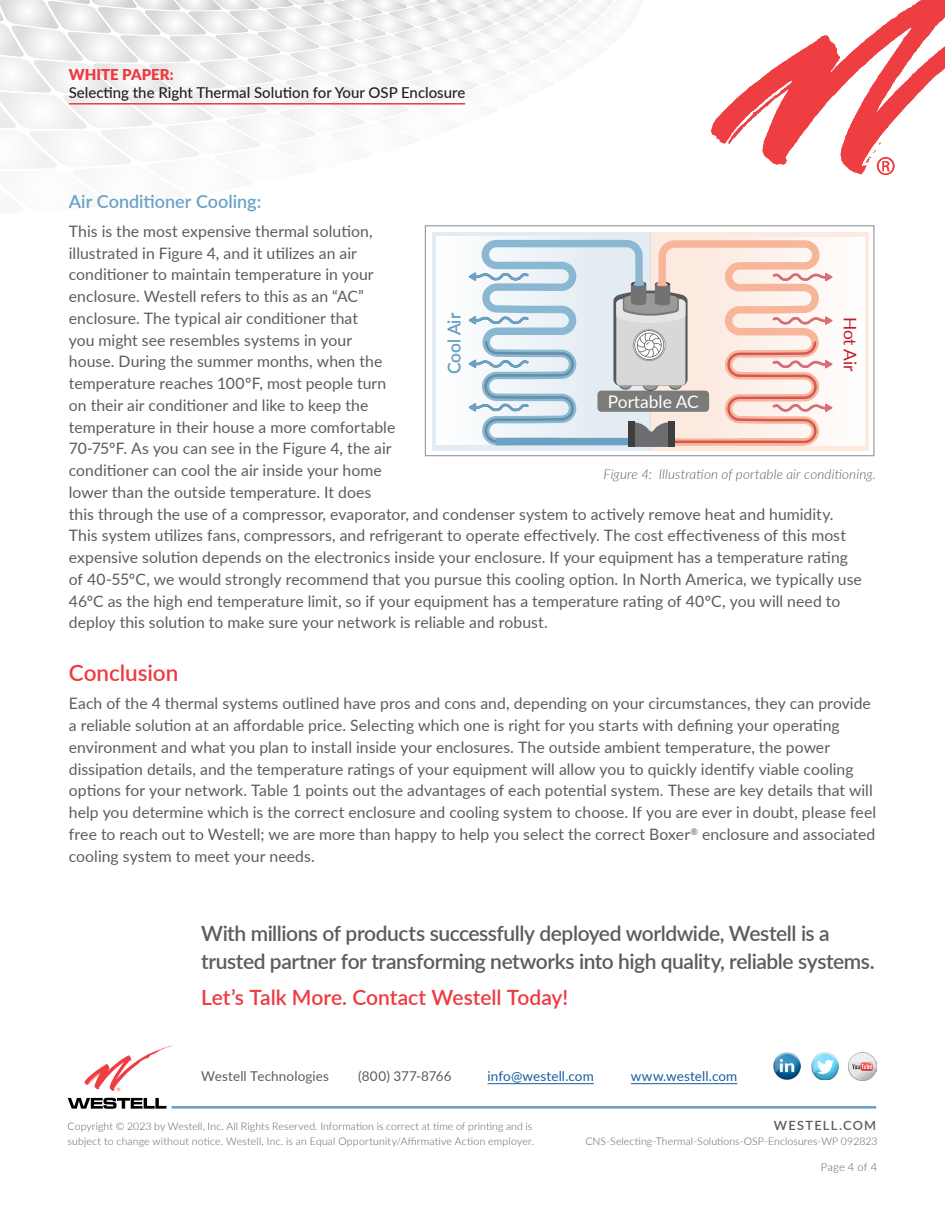
<style>
.page{position:relative;width:945px;height:1215px;background:#fff}
.page>*{position:absolute;margin:0;border:0;box-sizing:border-box;transform-origin:0 0}
.Subhead2{font:600 22.5px "Lato";color:#ee3a41}
.Header2{font:600 21px/28.5px "Lato";letter-spacing:-.02em;color:#5c5c5f}
.Subhead2-2{font:600 21px "Lato";color:#ee3a41}
.Subhead3{font:600 18px "Lato";color:#6ba2c5}
.t1{font:17.4px "Lato";color:#fff}
.t2{font:17.4px "Lato";color:#6ba2c4}
.t3{font:17.4px "Lato";letter-spacing:-.005em;color:#be1d2c}
.Body_Copy{font:15.75px/21.8px "Lato";letter-spacing:.005em;color:#5c5c5f}
.t4{font:500 15px "Lato";color:#231f20}
.t5{font:900 15px "Lato";color:#ee3a41}
.t6{font:italic 300 13.5px "Lato";letter-spacing:.01em;color:#5c5c5f}
.Body_Copy-2{font:13.5px "Lato";letter-spacing:.01em;color:#5c5c5f}
.Body_Copy-3{font:13.5px "Lato";letter-spacing:.01em;color:#175d9e}
.t7{font:600 12.75px "Lato";letter-spacing:.1em;color:#5c5c5f}
.Page{font:300 11.25px "Lato";letter-spacing:.01em;color:#5c5c5f}
.t8{font:300 10.5px/15px "Lato";letter-spacing:.01em;color:#5c5c5f}
</style>
<div class="page">
<svg style="left:0;top:0;width:613px;height:168px"></svg>
<svg style="left:711px;top:0;width:234px;height:175px"></svg>
<hr style="left:172px;top:1106px;width:704px;height:3px;background:#6ba2c5">
<svg style="left:84px;top:1045px;width:88px;height:46px"></svg>
<svg style="left:68px;top:1098px;width:98px;height:11px"></svg>
<hr style="left:488px;top:1083px;width:106px;height:1px;background:#175d9e">
<hr style="left:631px;top:1083px;width:106px;height:1px;background:#175d9e">
<img style="left:811px;top:1053px;width:27px;height:27px">
<img style="left:774px;top:1053px;width:27px;height:27px">
<img style="left:848px;top:1053px;width:28px;height:27px">
<hr style="left:69px;top:103px;width:396px;height:2px;background:#ee3a41">
<div style="left:428px;top:229px;width:443px;height:224px;background:linear-gradient(to right,#fff,#fff)"></div>
<div style="left:651px;top:232px;width:218px;height:218px;background:#fce9e0"></div>
<div style="left:701px;top:237px;width:164px;height:209px;background:#fefcfb"></div>
<div style="left:432px;top:232px;width:219px;height:218px;background:#e3ecf3"></div>
<div style="left:436px;top:236px;width:164px;height:209px;background:#fcfdfd"></div>
<svg style="left:469px;top:240px;width:363px;height:207px"></svg>
<div style="left:628px;top:421px;width:6px;height:26px;background:#3e3e3f"></div>
<div style="left:668px;top:421px;width:6px;height:26px;background:#3e3e3f"></div>
<div style="left:425px;top:225px;width:450px;height:231px;border:1px solid #9a9c9f"></div>
<p class="t5" style="left:69px;top:63px;width:106px">WHITE PAPER:</p>
<p class="t4" style="left:69px;top:82px;width:398px">Selecting the Right Thermal Solution for Your OSP Enclosure</p>
<p class="Subhead3" style="left:69px;top:189px;width:194px">Air Conditioner Cooling:</p>
<p class="Body_Copy" style="left:69px;top:220px;width:795px">This is the most expensive thermal solution,<br>illustrated in Figure 4, and it utilizes an air<br>conditioner to maintain temperature in your<br>enclosure. Westell refers to this as an “AC”<br>enclosure. The typical air conditioner that<br>you might see resembles systems in your<br>house. During the summer months, when the<br>temperature reaches 100ºF, most people turn<br>on their air conditioner and like to keep the<br>temperature in their house a more comfortable<br>70-75ºF. As you can see in the Figure 4, the air<br>conditioner can cool the air inside your home<br>lower than the outside temperature. It does<br>this through the use of a compressor, evaporator, and condenser system to actively remove heat and humidity.<br>This system utilizes fans, compressors, and refrigerant to operate effectively. The cost effectiveness of this most expensive solution depends on the electronics inside your enclosure. If your equipment has a temperature rating of 40-55ºC, we would strongly recommend that you pursue this cooling option. In North America, we typically use 46ºC as the high end temperature limit, so if your equipment has a temperature rating of 40ºC, you will need to deploy this solution to make sure your network is reliable and robust.</p>
<p class="Subhead2" style="left:69px;top:656px;width:111px">Conclusion</p>
<p class="Body_Copy" style="left:69px;top:692px;width:809px">Each of the 4 thermal systems outlined have pros and cons and, depending on your circumstances, they can provide a reliable solution at an affordable price. Selecting which one is right for you starts with defining your operating environment and what you plan to install inside your enclosures. The outside ambient temperature, the power dissipation details, and the temperature ratings of your equipment will allow you to quickly identify viable cooling options for your network. Table 1 points out the advantages of each potential system. These are key details that will help you determine which is the correct enclosure and cooling system to choose. If you are ever in doubt, please feel free to reach out to Westell; we are more than happy to help you select the correct Boxer<sup>®</sup> enclosure and associated cooling system to meet your needs.</p>
<p class="t2" style="left:442px;top:374px;width:63px;rotate:-90deg">Cool Air</p>
<p class="t3" style="left:862px;top:317px;width:56px;rotate:90deg">Hot Air</p>
<p class="t1" style="left:608px;top:389px;width:92px">Portable AC</p>
<p class="t6" style="left:603px;top:464px;width:274px">Figure 4: Illustration of portable air conditioning.</p>
<p class="Header2" style="left:201px;top:918px;width:675px">With millions of products successfully deployed worldwide, Westell is a trusted partner for transforming networks into high quality, reliable systems.</p>
<p class="Subhead2-2" style="left:201px;top:983px;width:369px">Let’s Talk More. Contact Westell Today!</p>
<p class="Body_Copy-2" style="left:201px;top:1066px;width:129px">Westell Technologies</p>
<p class="Body_Copy-2" style="left:358px;top:1066px;width:95px">(800) 377-8766</p>
<p class="Body_Copy-3" style="left:488px;top:1066px;width:108px">info@westell.com</p>
<p class="Body_Copy-3" style="left:631px;top:1066px;width:108px">www.westell.com</p>
<p class="t8" style="left:68px;top:1118px;width:468px">Copyright © 2023 by Westell, Inc. All Rights Reserved. Information is correct at time of printing and is subject to change without notice. Westell, Inc. is an Equal Opportunity/Affirmative Action employer.</p>
<p class="t7" style="left:774px;top:1116px;width:104px">WESTELL.COM</p>
<p class="t8" style="left:585px;top:1133px;width:294px">CNS-Selecting-Thermal-Solutions-OSP-Enclosures-WP 092823</p>
<p class="Page" style="left:821px;top:1159px;width:58px">Page 4 of 4</p>
</div>
